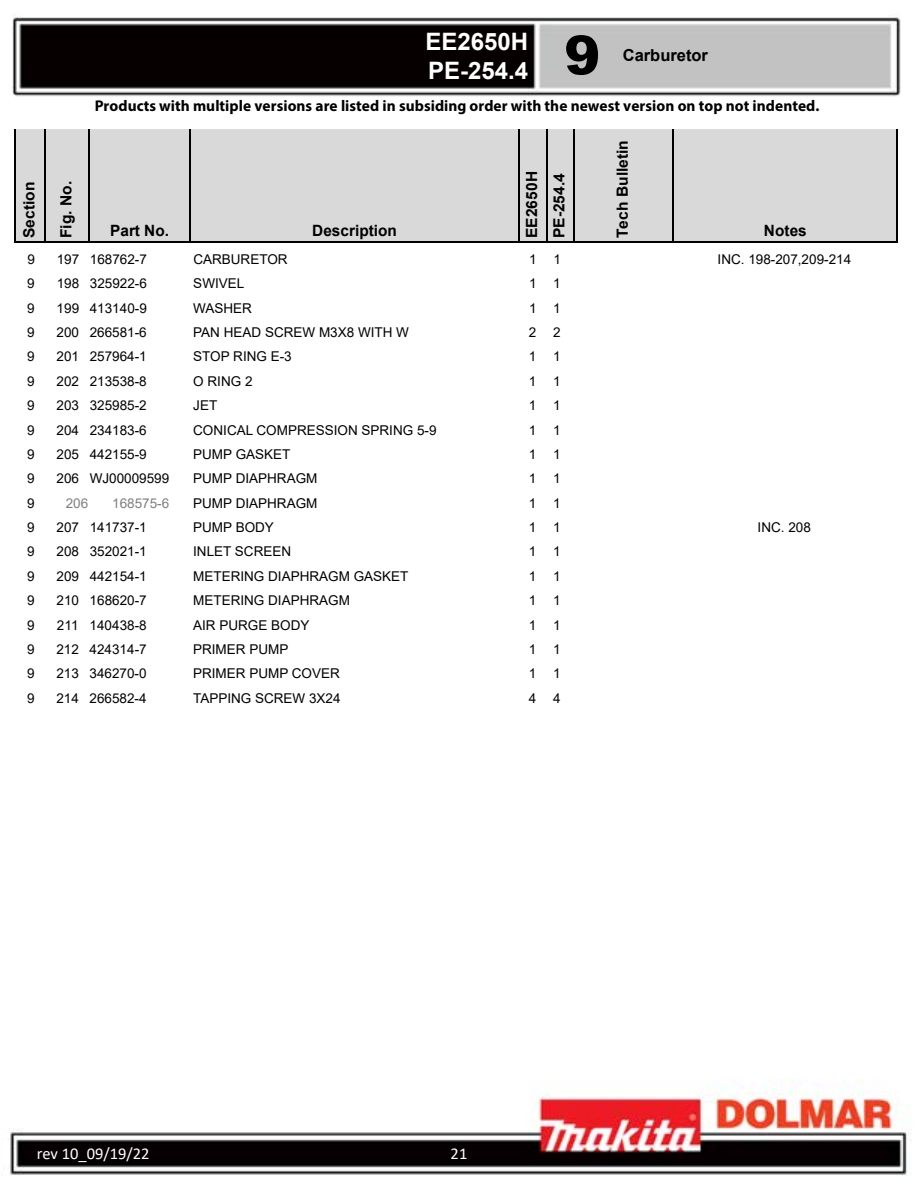
<style>
.page{position:relative;width:918px;height:1188px;background:#fff}
.page>*{position:absolute;margin:0;border:0;box-sizing:border-box;transform-origin:0 0}
.t1{font:900 54px "Arial";color:#000}
.t2{font:700 24px/28.8px "Arial";color:#fff}
.t3{font:16.5px "Calibri";color:#fff}
.t4{font:700 16.5px "Arial";color:#000}
.t5{font:700 15.6px "Myriad Pro";letter-spacing:.005em;color:#000}
.t6{font:700 15.6px "Arial";letter-spacing:.005em;color:#000}
.t7{font:700 15.45px "Arial";letter-spacing:.005em;color:#000}
.t8{font:13.5px "Arial";color:#000}
.t9{font:13.5px "Arial";color:#7f7f7f}
</style>
<div class="page">
<img style="left:8px;top:17px;width:900px;height:1158px">
<div style="left:16px;top:129px;width:882px;height:113px;background:#d9d9d9"></div>
<hr style="left:15px;top:129px;width:1px;height:114px;background:#000">
<hr style="left:44px;top:129px;width:2px;height:114px;background:#000">
<hr style="left:88px;top:129px;width:2px;height:114px;background:#000">
<hr style="left:189px;top:129px;width:2px;height:114px;background:#000">
<hr style="left:518px;top:129px;width:2px;height:114px;background:#000">
<hr style="left:546px;top:129px;width:1px;height:114px;background:#000">
<hr style="left:573px;top:129px;width:2px;height:114px;background:#000">
<hr style="left:673px;top:129px;width:1px;height:114px;background:#000">
<hr style="left:897px;top:129px;width:1px;height:114px;background:#000">
<hr style="left:16px;top:241px;width:882px;height:2px;background:#000">
<h2 class="t2" style="left:426px;top:28px;width:104px">EE2650H<br>PE-254.4</h2>
<h1 class="t1" style="left:564px;top:16px;width:38px">9</h1>
<p class="t4" style="left:623px;top:44px;width:87px">Carburetor</p>
<p class="t7" style="left:18px;top:238px;width:58px;rotate:-90deg">Section</p>
<p class="t7" style="left:55px;top:238px;width:59px;rotate:-90deg">Fig. No.</p>
<p class="t5" style="left:95px;top:96px;width:726px">Products with multiple versions are listed in subsiding order with the newest version on top not indented.</p>
<p class="t6" style="left:110px;top:220px;width:61px">Part No.</p>
<p class="t6" style="left:312px;top:220px;width:86px">Description</p>
<p class="t7" style="left:521px;top:238px;width:69px;rotate:-90deg">EE2650H</p>
<p class="t7" style="left:548px;top:238px;width:67px;rotate:-90deg">PE-254.4</p>
<p class="t7" style="left:612px;top:238px;width:100px;rotate:-90deg">Tech Bulletin</p>
<p class="t6" style="left:764px;top:220px;width:44px">Notes</p>
<p class="t8" style="left:27px;top:250px;width:9px">9</p>
<p class="t8" style="left:57px;top:250px;width:92px">197 168762-7</p>
<p class="t8" style="left:193px;top:250px;width:96px">CARBURETOR</p>
<p class="t8" style="left:529px;top:250px;width:33px">1 1</p>
<p class="t8" style="left:718px;top:250px;width:135px">INC. 198-207,209-214</p>
<p class="t8" style="left:27px;top:274px;width:9px">9</p>
<p class="t8" style="left:57px;top:274px;width:92px">198 325922-6</p>
<p class="t8" style="left:193px;top:274px;width:53px">SWIVEL</p>
<p class="t8" style="left:529px;top:274px;width:33px">1 1</p>
<p class="t8" style="left:27px;top:299px;width:9px">9</p>
<p class="t8" style="left:57px;top:299px;width:92px">199 413140-9</p>
<p class="t8" style="left:193px;top:299px;width:60px">WASHER</p>
<p class="t8" style="left:529px;top:299px;width:33px">1 1</p>
<p class="t8" style="left:27px;top:323px;width:9px">9</p>
<p class="t8" style="left:57px;top:323px;width:92px">200 266581-6</p>
<p class="t8" style="left:193px;top:323px;width:217px">PAN HEAD SCREW M3X8 WITH W</p>
<p class="t8" style="left:529px;top:323px;width:33px">2 2</p>
<p class="t8" style="left:27px;top:347px;width:9px">9</p>
<p class="t8" style="left:57px;top:347px;width:92px">201 257964-1</p>
<p class="t8" style="left:193px;top:347px;width:100px">STOP RING E-3</p>
<p class="t8" style="left:529px;top:347px;width:33px">1 1</p>
<p class="t8" style="left:27px;top:372px;width:9px">9</p>
<p class="t8" style="left:57px;top:372px;width:92px">202 213538-8</p>
<p class="t8" style="left:193px;top:372px;width:61px">O RING 2</p>
<p class="t8" style="left:529px;top:372px;width:33px">1 1</p>
<p class="t8" style="left:27px;top:396px;width:9px">9</p>
<p class="t8" style="left:57px;top:396px;width:92px">203 325985-2</p>
<p class="t8" style="left:193px;top:396px;width:26px">JET</p>
<p class="t8" style="left:529px;top:396px;width:33px">1 1</p>
<p class="t8" style="left:27px;top:420px;width:9px">9</p>
<p class="t8" style="left:57px;top:420px;width:92px">204 234183-6</p>
<p class="t8" style="left:193px;top:420px;width:245px">CONICAL COMPRESSION SPRING 5-9</p>
<p class="t8" style="left:529px;top:420px;width:33px">1 1</p>
<p class="t8" style="left:27px;top:445px;width:9px">9</p>
<p class="t8" style="left:57px;top:445px;width:92px">205 442155-9</p>
<p class="t8" style="left:193px;top:445px;width:99px">PUMP GASKET</p>
<p class="t8" style="left:529px;top:445px;width:33px">1 1</p>
<p class="t8" style="left:27px;top:469px;width:9px">9</p>
<p class="t8" style="left:57px;top:469px;width:114px">206 WJ00009599</p>
<p class="t8" style="left:193px;top:469px;width:126px">PUMP DIAPHRAGM</p>
<p class="t8" style="left:529px;top:469px;width:33px">1 1</p>
<p class="t8" style="left:27px;top:494px;width:9px">9</p>
<p class="t9" style="left:66px;top:494px;width:24px">206</p>
<p class="t9" style="left:112px;top:494px;width:59px">168575-6</p>
<p class="t8" style="left:193px;top:494px;width:126px">PUMP DIAPHRAGM</p>
<p class="t8" style="left:529px;top:494px;width:33px">1 1</p>
<p class="t8" style="left:27px;top:518px;width:9px">9</p>
<p class="t8" style="left:57px;top:518px;width:92px">207 141737-1</p>
<p class="t8" style="left:193px;top:518px;width:82px">PUMP BODY</p>
<p class="t8" style="left:529px;top:518px;width:33px">1 1</p>
<p class="t8" style="left:758px;top:518px;width:55px">INC. 208</p>
<p class="t8" style="left:27px;top:542px;width:9px">9</p>
<p class="t8" style="left:57px;top:542px;width:92px">208 352021-1</p>
<p class="t8" style="left:193px;top:542px;width:100px">INLET SCREEN</p>
<p class="t8" style="left:529px;top:542px;width:33px">1 1</p>
<p class="t8" style="left:27px;top:567px;width:9px">9</p>
<p class="t8" style="left:57px;top:567px;width:92px">209 442154-1</p>
<p class="t8" style="left:193px;top:567px;width:217px">METERING DIAPHRAGM GASKET</p>
<p class="t8" style="left:529px;top:567px;width:33px">1 1</p>
<p class="t8" style="left:27px;top:591px;width:9px">9</p>
<p class="t8" style="left:57px;top:591px;width:92px">210 168620-7</p>
<p class="t8" style="left:193px;top:591px;width:158px">METERING DIAPHRAGM</p>
<p class="t8" style="left:529px;top:591px;width:33px">1 1</p>
<p class="t8" style="left:27px;top:616px;width:9px">9</p>
<p class="t8" style="left:57px;top:616px;width:91px">211 140438-8</p>
<p class="t8" style="left:193px;top:616px;width:118px">AIR PURGE BODY</p>
<p class="t8" style="left:529px;top:616px;width:33px">1 1</p>
<p class="t8" style="left:27px;top:640px;width:9px">9</p>
<p class="t8" style="left:56px;top:640px;width:92px">212 424314-7</p>
<p class="t8" style="left:193px;top:640px;width:97px">PRIMER PUMP</p>
<p class="t8" style="left:529px;top:640px;width:33px">1 1</p>
<p class="t8" style="left:27px;top:664px;width:9px">9</p>
<p class="t8" style="left:56px;top:664px;width:92px">213 346270-0</p>
<p class="t8" style="left:193px;top:664px;width:148px">PRIMER PUMP COVER</p>
<p class="t8" style="left:529px;top:664px;width:33px">1 1</p>
<p class="t8" style="left:27px;top:689px;width:9px">9</p>
<p class="t8" style="left:56px;top:689px;width:92px">214 266582-4</p>
<p class="t8" style="left:193px;top:689px;width:149px">TAPPING SCREW 3X24</p>
<p class="t8" style="left:529px;top:689px;width:33px">4 4</p>
<p class="t3" style="left:37px;top:1142px;width:114px">rev 10_09/19/22</p>
<p class="t3" style="left:451px;top:1142px;width:18px">21</p>
</div>
